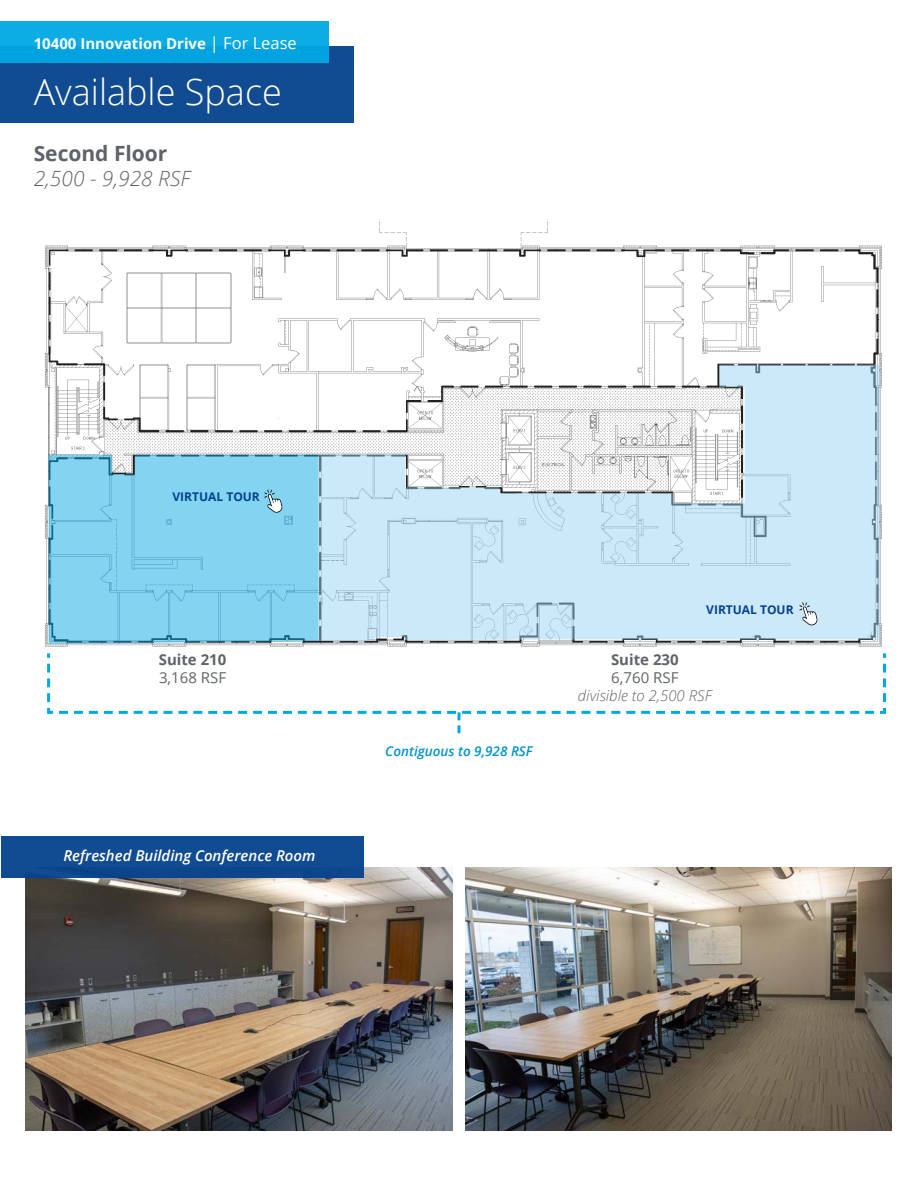
<style>
.page{position:relative;width:918px;height:1188px;background:#fff}
.page>*{position:absolute;margin:0;border:0;box-sizing:border-box;transform-origin:0 0}
.t1{font:300 36px "Open Sans";color:#fff}
.Area_Subhead{font:italic 300 21px "Open Sans";color:#5f6369}
.Area_Subhead-2{font:700 21px "Open Sans";color:#5f6369}
.t2{font:italic 600 15px "Open Sans";color:#fff}
.t3{font:700 15px "Open Sans";color:#fff}
.t4{font:italic 300 15px "Open Sans";color:#5f6369}
.t5{font:700 15px "Open Sans";color:#5f6369}
.t6{font:15px "Open Sans";color:#5f6369}
.t7{font:italic 600 13.5px "Open Sans";color:#0093d0}
.Area_Subhead-3{font:700 12px "Open Sans";color:#05428c}
.s1{font-weight:400;font-size:16.5px}
</style>
<div class="page">
<img style="left:45px;top:221px;width:837px;height:426px">
<div style="left:0;top:46px;width:354px;height:77px;background:#114b91"></div>
<div style="left:0;top:22px;width:329px;height:41px;background:linear-gradient(to right,#08a8e2,#08a8e2)"></div>
<svg style="left:318px;top:365px;width:562px;height:276px;fill:#cbe9f8"></svg>
<svg style="left:799px;top:602px;width:19px;height:24px"></svg>
<svg style="left:49px;top:455px;width:269px;height:189px;background:#80cfec"></svg>
<svg style="left:264px;top:490px;width:19px;height:23px"></svg>
<img style="left:26px;top:868px;width:426px;height:262px">
<img style="left:465px;top:868px;width:426px;height:262px">
<div style="left:1px;top:837px;width:363px;height:41px;background:#114b91"></div>
<svg style="left:47px;top:653px;width:839px;height:61px"></svg>
<svg style="left:59px;top:711px;width:818px;height:22px"></svg>
<p class="t3" style="left:34px;top:33px;width:265px">10400 Innovation Drive <span class="s1">| For Lease</span></p>
<p class="t1" style="left:34px;top:67px;width:250px">Available Space</p>
<p class="Area_Subhead-2" style="left:34px;top:139px;width:135px">Second Floor</p>
<p class="Area_Subhead" style="left:34px;top:164px;width:158px">2,500 - 9,928 RSF</p>
<p class="Area_Subhead-3" style="left:172px;top:488px;width:89px">VIRTUAL TOUR</p>
<p class="t5" style="left:159px;top:649px;width:69px">Suite 210</p>
<p class="t6" style="left:159px;top:667px;width:69px">3,168 RSF</p>
<p class="t2" style="left:63px;top:846px;width:254px">Refreshed Building Conference Room</p>
<p class="t7" style="left:385px;top:742px;width:149px">Contiguous to 9,928 RSF</p>
<p class="Area_Subhead-3" style="left:706px;top:602px;width:89px">VIRTUAL TOUR</p>
<p class="t5" style="left:611px;top:649px;width:69px">Suite 230</p>
<p class="t6" style="left:611px;top:667px;width:69px">6,760 RSF</p>
<p class="t4" style="left:578px;top:685px;width:135px">divisible to 2,500 RSF</p>
</div>
